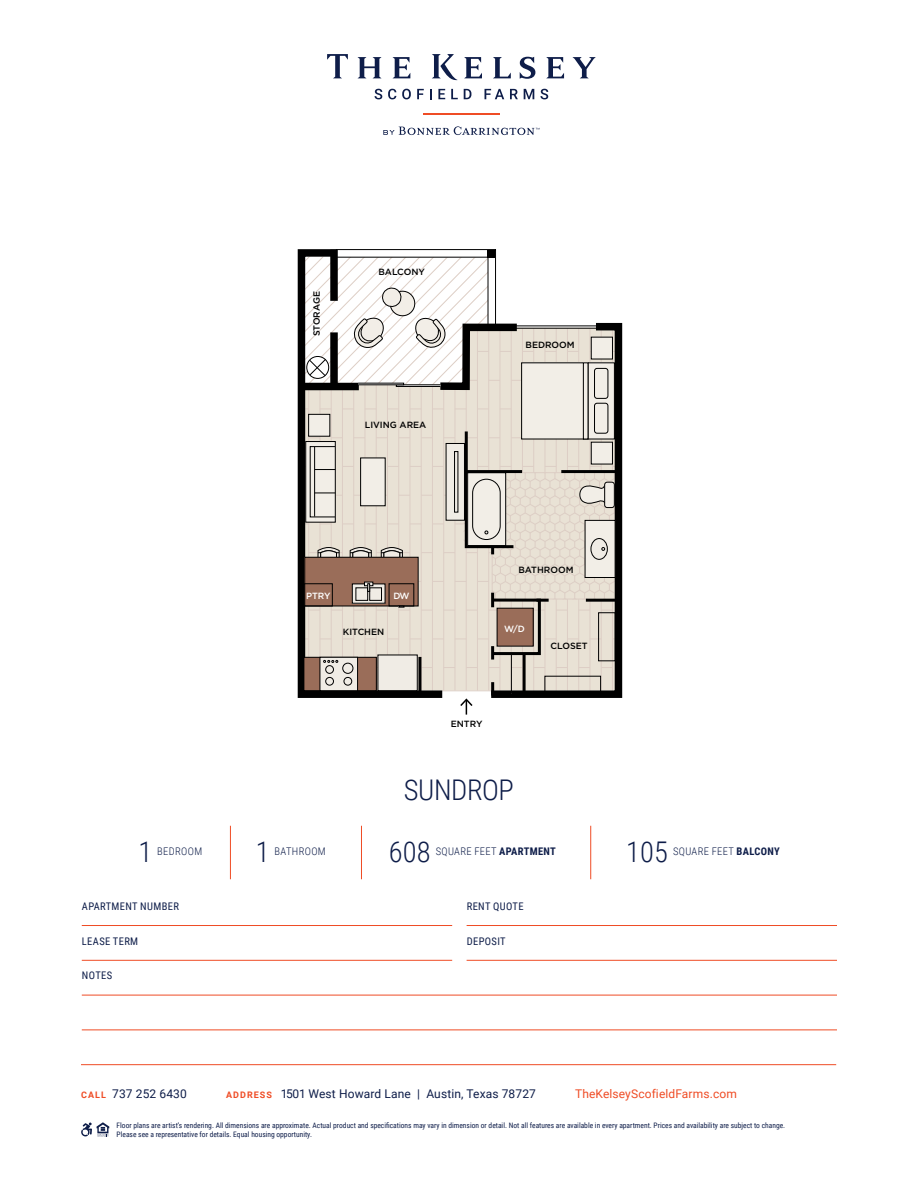
<style>
.page{position:relative;width:918px;height:1188px;background:#fff}
.page>*{position:absolute;margin:0;border:0;box-sizing:border-box;transform-origin:0 0}
.t1{font:300 28.5px "Roboto Condensed";letter-spacing:-.015em;color:#0e1d49}
.t2{font:12px "Roboto";letter-spacing:.01em;color:#0e1d49}
.t3{font:12px "Roboto";letter-spacing:.01em;color:#ef4c25}
.t4{font:300 10.5px "Roboto Condensed";letter-spacing:.035em;color:#0e1d49}
.t5{font:10.5px "Roboto Condensed";letter-spacing:.035em;color:#0e1d49}
.t6{font:500 9px "Gotham";color:#000}
.t7{font:500 9px "Gotham";letter-spacing:-.01em;color:#fff}
.t8{font:7.5px/9px "Roboto Condensed";color:#0e1d49}
.s1{font-weight:700}
.s2{font-weight:700;font-size:9px;color:#ef4c25}
</style>
<div class="page">
<hr style="left:82px;top:995px;width:755px;height:1px;background:#ef4c25">
<hr style="left:82px;top:1030px;width:755px;height:1px;background:#ef4c25">
<hr style="left:82px;top:925px;width:370px;height:1px;background:#ef4c25">
<hr style="left:82px;top:960px;width:370px;height:1px;background:#ef4c25">
<hr style="left:467px;top:925px;width:370px;height:1px;background:#ef4c25">
<hr style="left:81px;top:1064px;width:755px;height:1px;background:#ef4c25">
<hr style="left:467px;top:960px;width:370px;height:1px;background:#ef4c25">
<hr style="left:423px;top:113px;width:77px;height:1px;background:#ef4c25">
<svg style="left:375px;top:89px;width:7px;height:10px"></svg>
<svg style="left:388px;top:89px;width:8px;height:10px"></svg>
<svg style="left:402px;top:89px;width:9px;height:10px"></svg>
<svg style="left:417px;top:89px;width:7px;height:10px"></svg>
<svg style="left:430px;top:89px;width:2px;height:10px"></svg>
<svg style="left:438px;top:89px;width:7px;height:10px"></svg>
<svg style="left:451px;top:89px;width:7px;height:10px"></svg>
<svg style="left:464px;top:89px;width:7px;height:10px"></svg>
<svg style="left:485px;top:89px;width:19px;height:10px"></svg>
<svg style="left:510px;top:89px;width:8px;height:10px"></svg>
<svg style="left:524px;top:89px;width:10px;height:10px"></svg>
<svg style="left:540px;top:89px;width:8px;height:10px"></svg>
<svg style="left:383px;top:126px;width:156px;height:9px"></svg>
<svg style="left:327px;top:54px;width:21px;height:24px"></svg>
<svg style="left:358px;top:57px;width:24px;height:21px"></svg>
<svg style="left:393px;top:57px;width:17px;height:21px"></svg>
<svg style="left:432px;top:54px;width:26px;height:27px"></svg>
<svg style="left:464px;top:57px;width:18px;height:21px"></svg>
<svg style="left:493px;top:57px;width:18px;height:21px"></svg>
<svg style="left:520px;top:57px;width:15px;height:22px"></svg>
<svg style="left:546px;top:57px;width:18px;height:21px"></svg>
<svg style="left:572px;top:57px;width:24px;height:21px"></svg>
<svg style="left:81px;top:1122px;width:28px;height:15px"></svg>
<hr style="left:361px;top:826px;width:1px;height:53px;background:#ef4c25">
<hr style="left:230px;top:826px;width:1px;height:53px;background:#ef4c25">
<hr style="left:590px;top:826px;width:1px;height:53px;background:#ef4c25">
<hr style="left:477px;top:328px;width:1px;height:363px;background:#ddcec5">
<hr style="left:466px;top:328px;width:1px;height:363px;background:#ddcec5">
<hr style="left:455px;top:328px;width:1px;height:363px;background:#ddcec5">
<hr style="left:442px;top:690px;width:51px;height:1px;background:#ddcec5">
<svg style="left:297px;top:249px;width:153px;height:449px"></svg>
<svg style="left:484px;top:322px;width:139px;height:376px"></svg>
<hr style="left:523px;top:654px;width:3px;height:40px;background:#000">
<hr style="left:418px;top:657px;width:3px;height:37px;background:#000">
<div style="left:304px;top:657px;width:72px;height:34px;background:#9a6d59"></div>
<div style="left:304px;top:657px;width:73px;height:34px;border:1px solid #000"></div>
<hr style="left:491px;top:682px;width:3px;height:14px;background:#000">
<svg style="left:460px;top:698px;width:13px;height:17px"></svg>
<hr style="left:511px;top:654px;width:1px;height:39px;background:#000">
<div style="left:320px;top:657px;width:38px;height:34px;background:#f0ece5"></div>
<div style="left:320px;top:657px;width:38px;height:34px;border:1px solid #000"></div>
<div style="left:325px;top:677px;width:9px;height:9px;border:1px solid #000;border-radius:50%"></div>
<div style="left:344px;top:677px;width:8px;height:9px;border:1px solid #000;border-radius:50%"></div>
<div style="left:342px;top:663px;width:11px;height:11px;border:1px solid #000;border-radius:50%"></div>
<div style="left:325px;top:665px;width:9px;height:9px;border:1px solid #000;border-radius:50%"></div>
<div style="left:378px;top:655px;width:39px;height:36px;background:#f0ece5"></div>
<div style="left:378px;top:655px;width:40px;height:36px;border:1px solid #000"></div>
<div style="left:545px;top:676px;width:56px;height:17px;border:1px solid #000"></div>
<div style="left:522px;top:363px;width:62px;height:76px;background:#f2eee7"></div>
<div style="left:521px;top:362px;width:63px;height:77px;border:1px solid #000"></div>
<div style="left:584px;top:363px;width:30px;height:76px;background:#f2eee7"></div>
<div style="left:583px;top:362px;width:32px;height:77px;border:1px solid #000"></div>
<hr style="left:588px;top:363px;width:1px;height:76px;background:#000">
<div style="left:594px;top:368px;width:14px;height:31px;border:1px solid #000;border-radius:3px"></div>
<div style="left:594px;top:403px;width:14px;height:31px;border:1px solid #000;border-radius:3px"></div>
<div style="left:583px;top:362px;width:5px;height:77px;border:1px solid #000"></div>
<div style="left:309px;top:414px;width:21px;height:22px;background:#f2eee7"></div>
<div style="left:308px;top:414px;width:22px;height:23px;border:1px solid #000"></div>
<svg style="left:301px;top:428px;width:317px;height:240px"></svg>
<hr style="left:314px;top:447px;width:1px;height:70px;background:#000">
<svg style="left:301px;top:249px;width:317px;height:145px"></svg>
<p class="t6" style="left:311px;top:336px;width:47px;rotate:-90deg">STORAGE</p>
<p class="t6" style="left:378px;top:266px;width:48px">BALCONY</p>
<p class="t6" style="left:365px;top:419px;width:63px">LIVING AREA</p>
<p class="t6" style="left:526px;top:339px;width:51px">BEDROOM</p>
<p class="t7" style="left:306px;top:590px;width:26px">PTRY</p>
<p class="t7" style="left:394px;top:590px;width:18px">DW</p>
<p class="t6" style="left:343px;top:626px;width:43px">KITCHEN</p>
<p class="t6" style="left:518px;top:564px;width:57px">BATHROOM</p>
<p class="t7" style="left:504px;top:623px;width:22px">W/D</p>
<p class="t6" style="left:551px;top:640px;width:39px">CLOSET</p>
<p class="t6" style="left:451px;top:718px;width:33px">ENTRY</p>
<h1 class="t1" style="left:404px;top:770px;width:112px">SUNDROP</h1>
<h1 class="t1" style="left:138px;top:832px;width:15px">1</h1>
<h3 class="t4" style="left:157px;top:844px;width:47px">BEDROOM</h3>
<h1 class="t1" style="left:256px;top:832px;width:15px">1</h1>
<h3 class="t4" style="left:275px;top:844px;width:53px">BATHROOM</h3>
<h1 class="t1" style="left:389px;top:832px;width:43px">608</h1>
<h3 class="t4" style="left:436px;top:844px;width:122px">SQUARE FEET <span class="s1">APARTMENT</span></h3>
<h1 class="t1" style="left:626px;top:832px;width:43px">105</h1>
<h3 class="t4" style="left:673px;top:844px;width:108px">SQUARE FEET <span class="s1">BALCONY</span></h3>
<h3 class="t5" style="left:82px;top:899px;width:99px">APARTMENT NUMBER</h3>
<h3 class="t5" style="left:467px;top:899px;width:58px">RENT QUOTE</h3>
<h3 class="t5" style="left:82px;top:934px;width:58px">LEASE TERM</h3>
<h3 class="t5" style="left:82px;top:968px;width:32px">NOTES</h3>
<h3 class="t5" style="left:467px;top:934px;width:40px">DEPOSIT</h3>
<h2 class="t2" style="left:81px;top:1085px;width:107px"><span class="s2">CALL</span> 737 252 6430</h2>
<h2 class="t2" style="left:226px;top:1085px;width:311px"><span class="s2">ADDRESS</span> 1501 West Howard Lane | Austin, Texas 78727</h2>
<h2 class="t3" style="left:575px;top:1085px;width:163px">TheKelseyScofieldFarms.com</h2>
<p class="t8" style="left:117px;top:1120px;width:670px">Floor plans are artist’s rendering. All dimensions are approximate. Actual product and specifications may vary in dimension or detail. Not all features are available in every apartment. Prices and availability are subject to change.<br>Please see a representative for details. Equal housing opportunity.</p>
</div>
